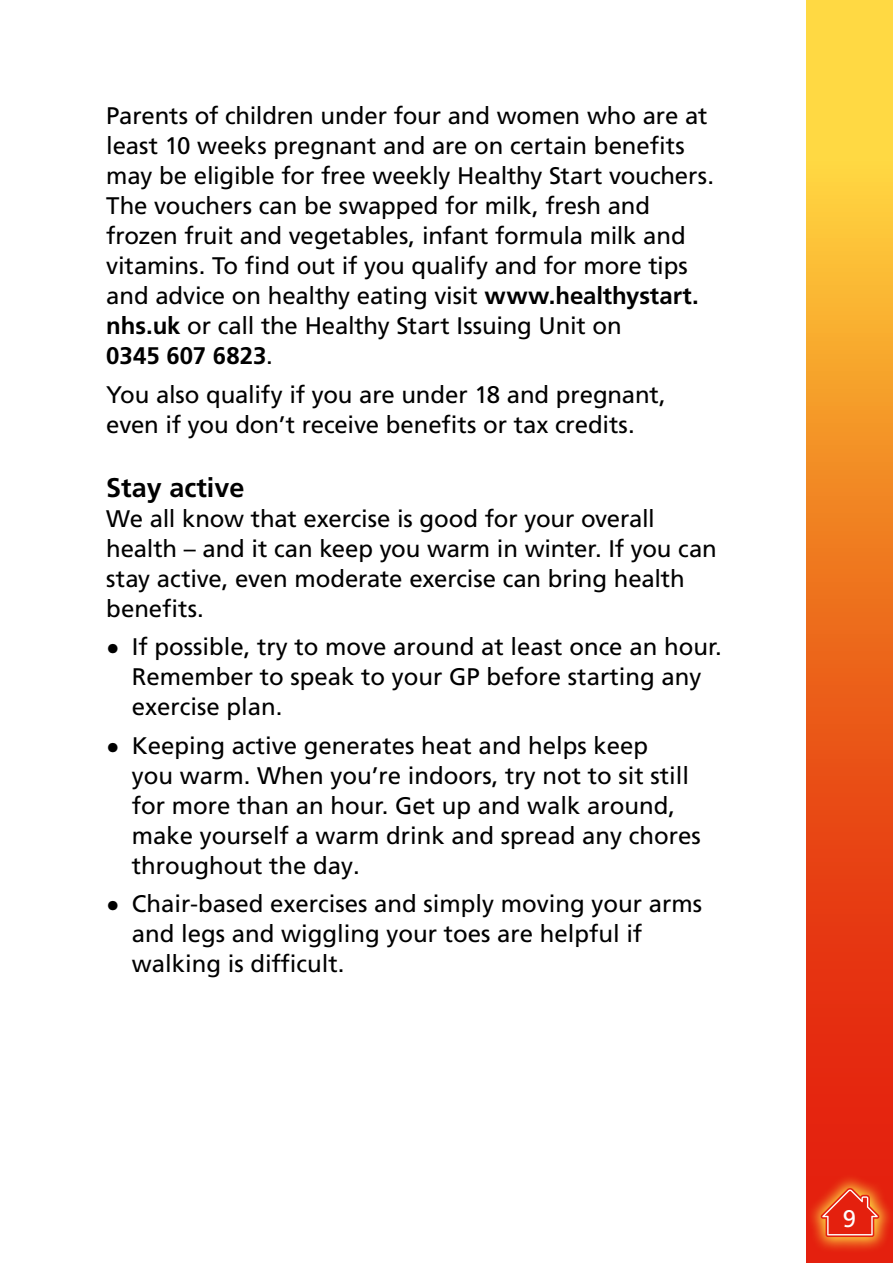
<style>
.page{position:relative;width:893px;height:1263px;background:#fff}
.page>*{position:absolute;margin:0;border:0;box-sizing:border-box;transform-origin:0 0}
.Heading_3{font:700 27px "Frutiger LT Pro";color:#000}
.Main{font:24px/30px "Frutiger LT Pro";color:#000}
.t1{font:24px "Frutiger LT Pro";color:#fff}
.s1{font-weight:700}
.s2{font-size:27px}
</style>
<div class="page">
<svg style="left:806px;top:0;width:87px;height:1263px;background:#f07a23"></svg>
<svg style="left:806px;top:1173px;width:87px;height:80px;background:#e63413"></svg>
<svg style="left:820px;top:1188px;width:59px;height:49px;background:#e94a28"></svg>
<p class="Main" style="left:106px;top:101px;width:609px">Parents of children under four and women who are at least 10 weeks pregnant and are on certain benefits may be eligible for free weekly Healthy Start vouchers.<br>The vouchers can be swapped for milk, fresh and frozen fruit and vegetables, infant formula milk and vitamins. To find out if you qualify and for more tips and advice on healthy eating visit <span class="s1">www.healthystart. nhs.uk</span> or call the Healthy Start Issuing Unit on<br><span class="s1">0345 607 6823</span>.</p>
<p class="Main" style="left:106px;top:380px;width:561px">You also qualify if you are under 18 and pregnant, even if you don’t receive benefits or tax credits.</p>
<p class="Heading_3" style="left:106px;top:472px;width:140px">Stay active</p>
<p class="Main" style="left:106px;top:504px;width:612px">We all know that exercise is good for your overall health – and it can keep you warm in winter. If you can stay active, even moderate exercise can bring health benefits.</p>
<p class="Main" style="left:132px;top:632px;width:591px;text-indent:-26px"><span class="s2">•</span> If possible, try to move around at least once an hour.<br>Remember to speak to your GP before starting any exercise plan.</p>
<p class="Main" style="left:132px;top:731px;width:571px;text-indent:-26px"><span class="s2">•</span> Keeping active generates heat and helps keep<br>you warm. When you’re indoors, try not to sit still for more than an hour. Get up and walk around, make yourself a warm drink and spread any chores throughout the day.</p>
<p class="Main" style="left:132px;top:889px;width:572px;text-indent:-26px"><span class="s2">•</span> Chair-based exercises and simply moving your arms and legs and wiggling your toes are helpful if walking is difficult.</p>
<p class="t1" style="left:843px;top:1205px;width:15px">9</p>
</div>
